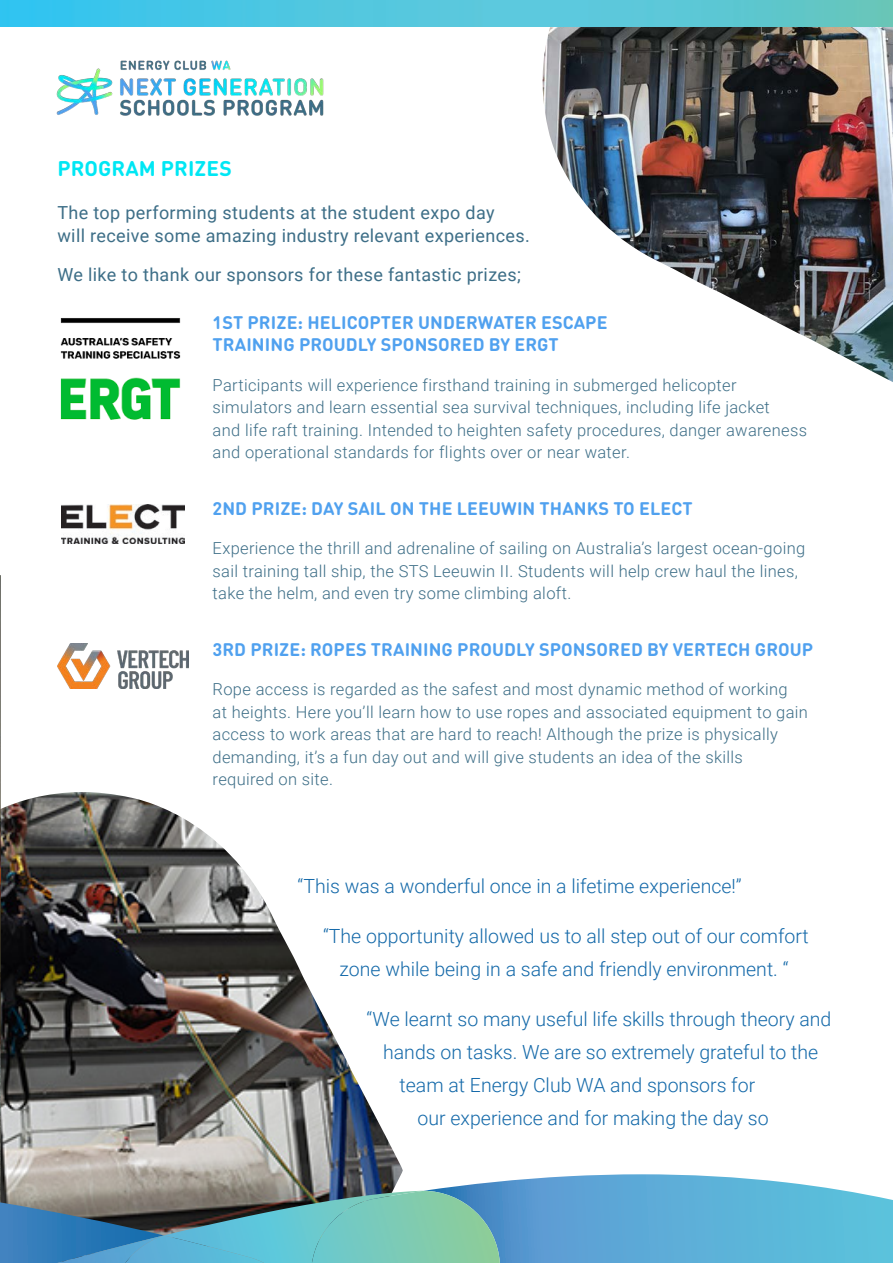
<style>
.page{position:relative;width:893px;height:1263px;background:#fff}
.page>*{position:absolute;margin:0;border:0;box-sizing:border-box;transform-origin:0 0}
.Reg_Text_NGSP{font:700 21px "DIN Round Pro";letter-spacing:.005em;color:#00e7f4}
.Small{font:300 19.5px/33px "Roboto";color:#1469a9;text-align:center}
.Main_Sub_Heads_NGSP{font:700 18px/22.5px "DIN Round Pro";letter-spacing:.005em;color:#50a1ef}
.Reg_Text_NGSP-2{font:18px/22.5px "Roboto";letter-spacing:.02em;color:#3d6e87}
.MemberPartner_Reg_Txt{font:300 16.5px/22.5px "Roboto";letter-spacing:.02em;color:#3d6e87}
</style>
<div class="page">
<img style="left:542px;top:27px;width:351px;height:355px">
<img style="left:1px;top:792px;width:402px;height:410px">
<img style="left:0;top:0;width:893px;height:27px">
<img style="left:56px;top:60px;width:268px;height:56px">
<img style="left:0;top:575px;width:1px;height:627px">
<svg style="left:0;top:1202px;width:164px;height:61px;background:#436f93"></svg>
<svg style="left:424px;top:1174px;width:469px;height:89px;background:#6ab4da"></svg>
<img style="left:57px;top:1235px;width:68px;height:28px">
<img style="left:164px;top:1191px;width:148px;height:72px">
<img style="left:125px;top:1235px;width:139px;height:28px">
<img style="left:312px;top:1191px;width:188px;height:72px">
<img style="left:60px;top:318px;width:121px;height:102px">
<img style="left:62px;top:504px;width:122px;height:39px">
<img style="left:58px;top:643px;width:130px;height:46px">
<p class="Reg_Text_NGSP" style="left:57px;top:151px;width:176px">PROGRAM PRIZES</p>
<p class="Reg_Text_NGSP-2" style="left:57px;top:201px;width:474px">The top performing students at the student expo day<br>will receive some amazing industry relevant experiences.</p>
<p class="Reg_Text_NGSP-2" style="left:57px;top:263px;width:465px">We like to thank our sponsors for these fantastic prizes;</p>
<p class="Main_Sub_Heads_NGSP" style="left:213px;top:310px;width:396px">1ST PRIZE: HELICOPTER UNDERWATER ESCAPE<br>TRAINING PROUDLY SPONSORED BY ERGT</p>
<p class="MemberPartner_Reg_Txt" style="left:213px;top:373px;width:596px">Participants will experience firsthand training in submerged helicopter simulators and learn essential sea survival techniques, including life jacket<br>and life raft training. Intended to heighten safety procedures, danger awareness and operational standards for flights over or near water.</p>
<p class="Main_Sub_Heads_NGSP" style="left:213px;top:496px;width:482px">2ND PRIZE: DAY SAIL ON THE LEEUWIN THANKS TO ELECT</p>
<p class="MemberPartner_Reg_Txt" style="left:213px;top:536px;width:594px">Experience the thrill and adrenaline of sailing on Australia’s largest ocean-going sail training tall ship, the STS Leeuwin II. Students will help crew haul the lines, take the helm, and even try some climbing aloft.</p>
<p class="Main_Sub_Heads_NGSP" style="left:213px;top:637px;width:602px">3RD PRIZE: ROPES TRAINING PROUDLY SPONSORED BY VERTECH GROUP</p>
<p class="MemberPartner_Reg_Txt" style="left:213px;top:677px;width:597px">Rope access is regarded as the safest and most dynamic method of working<br>at heights. Here you’ll learn how to use ropes and associated equipment to gain access to work areas that are hard to reach! Although the prize is physically demanding, it’s a fun day out and will give students an idea of the skills required on site.</p>
<p class="Small" style="left:298px;top:868px;width:446px">“This was a wonderful once in a lifetime experience!”</p>
<p class="Small" style="left:323px;top:918px;width:487px">“The opportunity allowed us to all step out of our comfort zone while being in a safe and friendly environment. “</p>
<p class="Small" style="left:367px;top:1001px;width:466px">“We learnt so many useful life skills through theory and</p>
<p class="Small" style="left:383px;top:1034px;width:437px">hands on tasks. We are so extremely grateful to the</p>
<p class="Small" style="left:400px;top:1067px;width:357px">team at Energy Club WA and sponsors for</p>
<p class="Small" style="left:418px;top:1100px;width:352px">our experience and for making the day so</p>
</div>
